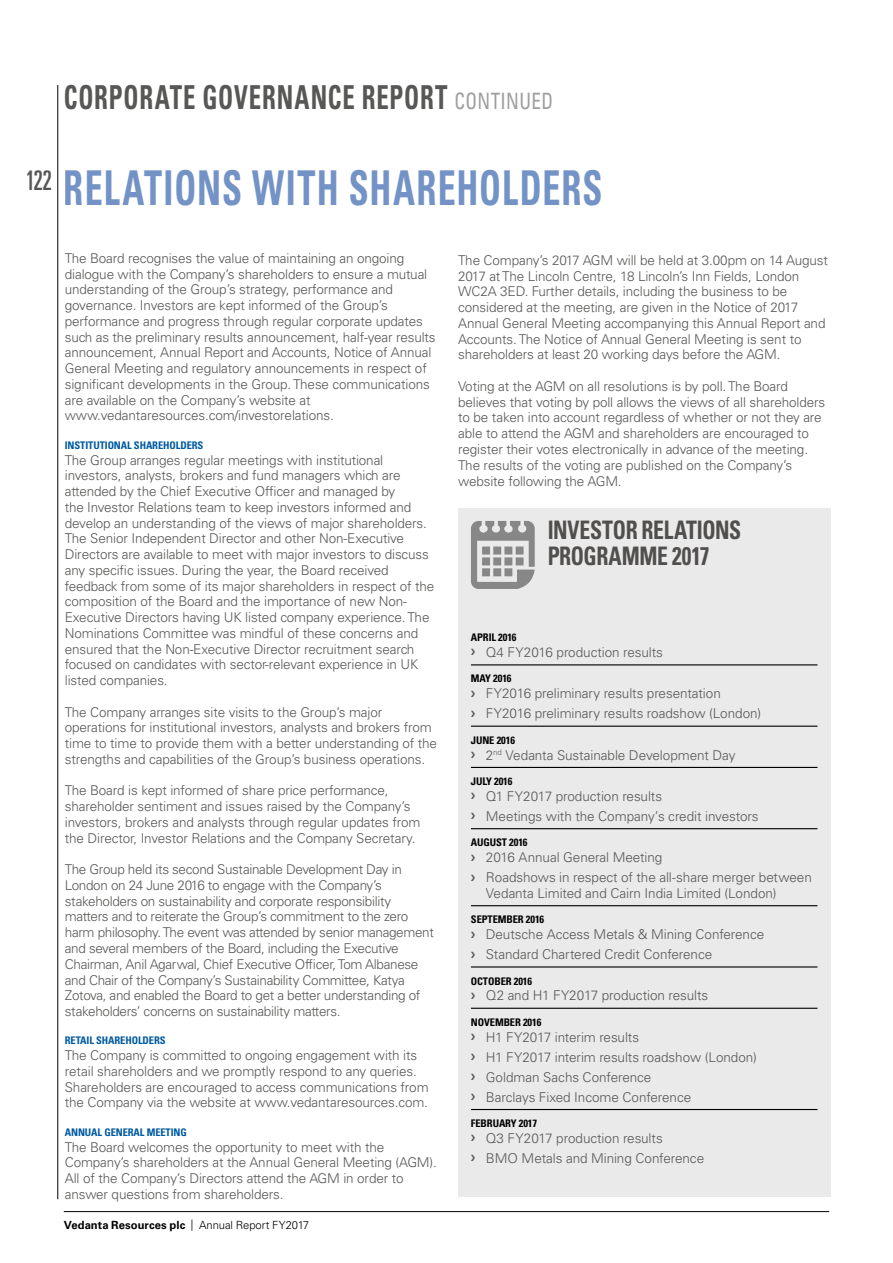
<style>
.page{position:relative;width:893px;height:1263px;background:#fff}
.page>*{position:absolute;margin:0;border:0;box-sizing:border-box;transform-origin:0 0}
.t1{font:700 condensed 48px "Univers LT Std";letter-spacing:.03em;color:#7393c7;scale:.75 1}
.t2{font:700 condensed 33px "Univers LT Std";letter-spacing:.035em;color:#575756;scale:.75 1}
.t3{font:ultra-condensed 27px "Univers LT Std";color:#575756;scale:.95 1}
.t4{font:700 condensed 25.5px/25.5px "Univers LT Std";letter-spacing:-.015em;color:#575756;scale:.85 1}
.t5{font:300 13.5px/15.8px "Univers LT Std";letter-spacing:-.01em;color:#575756}
.t6{font:700 11.25px "Univers LT Std";letter-spacing:.005em;color:#000}
.t7{font:700 condensed 10.5px "Univers LT Std";letter-spacing:-.01em;color:#000}
.t8{font:700 condensed 10.5px "Univers LT Std";letter-spacing:-.01em;color:#005aa1}
.s1{font-weight:400;font-size:22.5px;color:#9d9e9d}
.s2{font-weight:300}
</style>
<div class="page">
<div style="left:458px;top:508px;width:372px;height:689px;background:#ebeaea"></div>
<hr style="left:64px;top:1211px;width:765px;height:1px;background:#000">
<hr style="left:57px;top:85px;width:1px;height:1114px;background:#000">
<svg style="left:471px;top:521px;width:64px;height:68px"></svg>
<hr style="left:471px;top:664px;width:346px;height:1px;background:#000">
<hr style="left:471px;top:726px;width:346px;height:1px;background:#000">
<hr style="left:471px;top:767px;width:346px;height:1px;background:#000">
<hr style="left:471px;top:828px;width:346px;height:1px;background:#000">
<hr style="left:471px;top:905px;width:346px;height:1px;background:#000">
<hr style="left:471px;top:966px;width:346px;height:1px;background:#000">
<hr style="left:471px;top:1008px;width:346px;height:1px;background:#000">
<hr style="left:471px;top:1109px;width:346px;height:1px;background:#000">
<h2 class="t2" style="left:64px;top:77px;width:654px">CORPORATE GOVERNANCE REPORT <span class="s1">CONTINUED</span></h2>
<h3 class="t3" style="left:26px;top:165px;width:29px">122</h3>
<h1 class="t1" style="left:64px;top:158px;width:720px">RELATIONS WITH SHAREHOLDERS</h1>
<p class="t5" style="left:65px;top:250px;width:372px">The Board recognises the value of maintaining an ongoing dialogue with the Company’s shareholders to ensure a mutual understanding of the Group’s strategy, performance and governance. Investors are kept informed of the Group’s performance and progress through regular corporate updates such as the preliminary results announcement, half-year results announcement, Annual Report and Accounts, Notice of Annual General Meeting and regulatory announcements in respect of significant developments in the Group. These communications are available on the Company’s website at www.vedantaresources.com/investorelations.</p>
<p class="t8" style="left:65px;top:439px;width:140px">INSTITUTIONAL SHAREHOLDERS</p>
<p class="t5" style="left:65px;top:452px;width:371px">The Group arranges regular meetings with institutional investors, analysts, brokers and fund managers which are attended by the Chief Executive Officer and managed by<br>the Investor Relations team to keep investors informed and develop an understanding of the views of major shareholders.<br>The Senior Independent Director and other Non-Executive Directors are available to meet with major investors to discuss any specific issues. During the year, the Board received feedback from some of its major shareholders in respect of the composition of the Board and the importance of new Non-Executive Directors having UK listed company experience. The Nominations Committee was mindful of these concerns and ensured that the Non-Executive Director recruitment search focused on candidates with sector-relevant experience in UK listed companies.</p>
<p class="t5" style="left:65px;top:704px;width:374px">The Company arranges site visits to the Group’s major operations for institutional investors, analysts and brokers from time to time to provide them with a better understanding of the strengths and capabilities of the Group’s business operations.</p>
<p class="t5" style="left:65px;top:783px;width:357px">The Board is kept informed of share price performance, shareholder sentiment and issues raised by the Company’s investors, brokers and analysts through regular updates from the Director, Investor Relations and the Company Secretary.</p>
<p class="t5" style="left:65px;top:861px;width:371px">The Group held its second Sustainable Development Day in London on 24 June 2016 to engage with the Company’s stakeholders on sustainability and corporate responsibility matters and to reiterate the Group’s commitment to the zero harm philosophy. The event was attended by senior management and several members of the Board, including the Executive Chairman, Anil Agarwal, Chief Executive Officer, Tom Albanese and Chair of the Company’s Sustainability Committee, Katya Zotova, and enabled the Board to get a better understanding of stakeholders’ concerns on sustainability matters.</p>
<p class="t8" style="left:65px;top:1034px;width:102px">RETAIL SHAREHOLDERS</p>
<p class="t5" style="left:65px;top:1047px;width:365px">The Company is committed to ongoing engagement with its retail shareholders and we promptly respond to any queries.<br>Shareholders are encouraged to access communications from the Company via the website at www.vedantaresources.com.</p>
<p class="t8" style="left:65px;top:1126px;width:124px">ANNUAL GENERAL MEETING</p>
<p class="t5" style="left:65px;top:1139px;width:374px">The Board welcomes the opportunity to meet with the Company’s shareholders at the Annual General Meeting (AGM).<br>All of the Company’s Directors attend the AGM in order to answer questions from shareholders.</p>
<p class="t6" style="left:64px;top:1218px;width:247px">Vedanta Resources plc <span class="s2">| Annual Report FY2017</span></p>
<p class="t5" style="left:458px;top:252px;width:371px">The Company’s 2017 AGM will be held at 3.00pm on 14 August 2017 at The Lincoln Centre, 18 Lincoln’s Inn Fields, London WC2A 3ED. Further details, including the business to be considered at the meeting, are given in the Notice of 2017<br>Annual General Meeting accompanying this Annual Report and Accounts. The Notice of Annual General Meeting is sent to shareholders at least 20 working days before the AGM.</p>
<p class="t5" style="left:458px;top:378px;width:369px">Voting at the AGM on all resolutions is by poll. The Board believes that voting by poll allows the views of all shareholders to be taken into account regardless of whether or not they are able to attend the AGM and shareholders are encouraged to register their votes electronically in advance of the meeting.<br>The results of the voting are published on the Company’s website following the AGM.</p>
<h3 class="t4" style="left:547px;top:517px;width:229px">INVESTOR RELATIONS<br>PROGRAMME 2017</h3>
<p class="t7" style="left:471px;top:631px;width:47px">APRIL 2016</p>
<p class="t5" style="left:471px;top:644px;width:194px">❯ Q4 FY2016 production results</p>
<p class="t7" style="left:471px;top:672px;width:42px">MAY 2016</p>
<p class="t5" style="left:471px;top:683px;width:292px;line-height:20px">❯ FY2016 preliminary results presentation<br>❯ FY2016 preliminary results roadshow (London)</p>
<p class="t7" style="left:471px;top:733px;width:46px">JUNE 2016</p>
<p class="t5" style="left:471px;top:747px;width:266px">❯ 2<sup>nd</sup> Vedanta Sustainable Development Day</p>
<p class="t7" style="left:471px;top:775px;width:43px">JULY 2016</p>
<p class="t5" style="left:471px;top:786px;width:289px;line-height:20px">❯ Q1 FY2017 production results<br>❯ Meetings with the Company’s credit investors</p>
<p class="t7" style="left:471px;top:836px;width:58px">AUGUST 2016</p>
<p class="t5" style="left:471px;top:847px;width:342px;line-height:20px">❯ 2016 Annual General Meeting<br>❯ Roadshows in respect of the all-share merger between</p>
<p class="t5" style="left:486px;top:885px;width:292px">Vedanta Limited and Cairn India Limited (London)</p>
<p class="t7" style="left:471px;top:913px;width:75px">SEPTEMBER 2016</p>
<p class="t5" style="left:471px;top:924px;width:295px;line-height:20px">❯ Deutsche Access Metals &amp; Mining Conference ❯ Standard Chartered Credit Conference</p>
<p class="t7" style="left:471px;top:974px;width:63px">OCTOBER 2016</p>
<p class="t5" style="left:471px;top:988px;width:239px">❯ Q2 and H1 FY2017 production results</p>
<p class="t7" style="left:471px;top:1016px;width:72px">NOVEMBER 2016</p>
<p class="t5" style="left:471px;top:1027px;width:287px;line-height:20px">❯ H1 FY2017 interim results<br>❯ H1 FY2017 interim results roadshow (London) ❯ Goldman Sachs Conference<br>❯ Barclays Fixed Income Conference</p>
<p class="t7" style="left:471px;top:1117px;width:68px">FEBRUARY 2017</p>
<p class="t5" style="left:471px;top:1128px;width:235px;line-height:20px">❯ Q3 FY2017 production results<br>❯ BMO Metals and Mining Conference</p>
</div>
